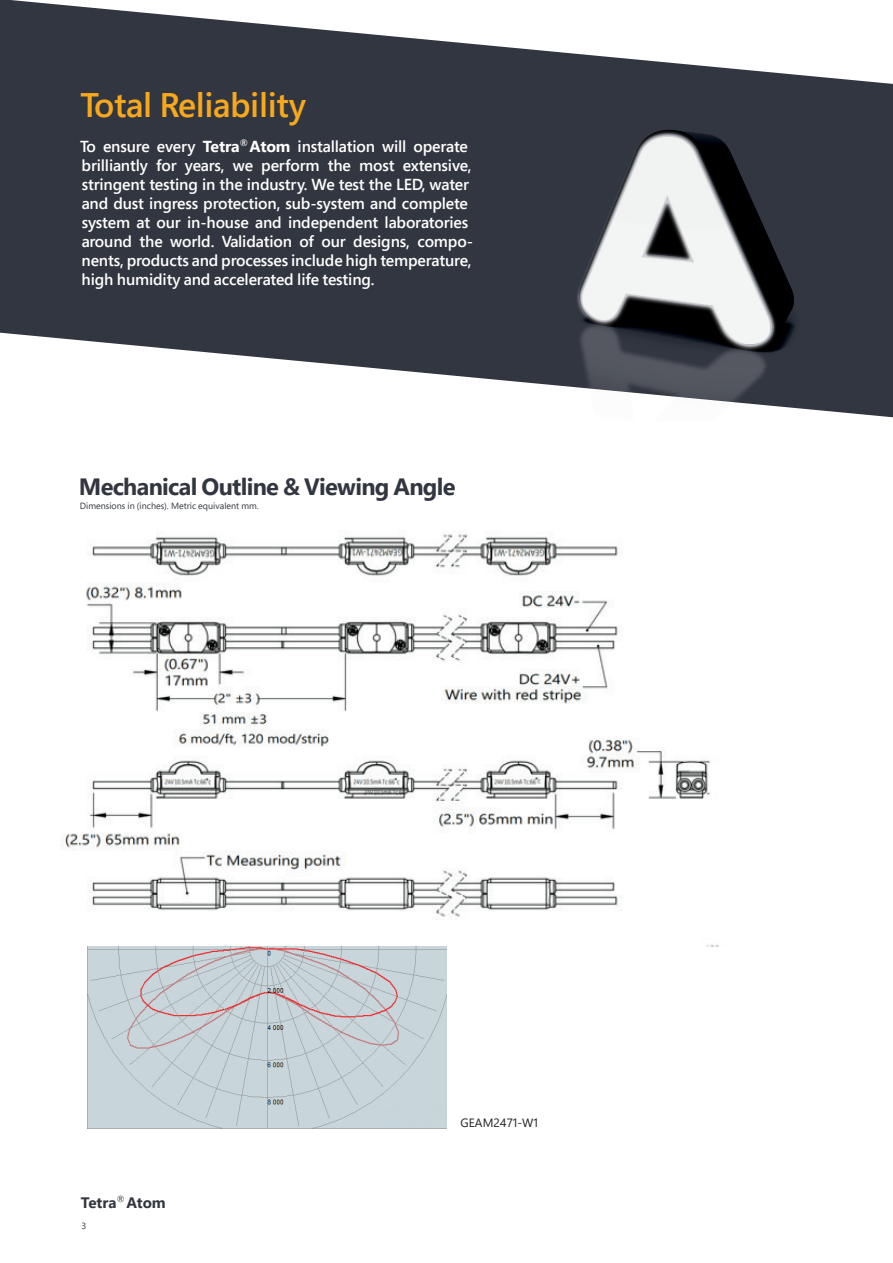
<style>
.page{position:relative;width:893px;height:1263px;background:#fff}
.page>*{position:absolute;margin:0;border:0;box-sizing:border-box;transform-origin:0 0}
.t1{font:600 34.05px "Segoe Pro";letter-spacing:-.01em;color:#f7a81c}
.t2{font:700 23.55px "Segoe Pro";letter-spacing:-.03em;color:#323640}
.t3{font:600 15.9px/19px "Segoe Pro";letter-spacing:-.01em;color:#fff}
.t4{font:700 15.15px "Segoe Pro";color:#323640}
.t5{font:12px "Segoe Pro";color:#231f20}
.t6{font:9px "Segoe Pro";color:#323640}
.s1{font-weight:700}
</style>
<div class="page">
<img style="left:61px;top:533px;width:658px;height:413px">
<svg style="left:0;top:0;width:893px;height:417px;fill:#323640"></svg>
<img style="left:545px;top:122px;width:281px;height:295px">
<img style="left:87px;top:946px;width:359px;height:183px">
<h1 class="t1" style="left:81px;top:82px;width:227px">Total Reliability</h1>
<p class="t3" style="left:80px;top:136px;width:394px">To ensure every <span class="s1">Tetra</span><sup>®</sup> <span class="s1">Atom</span> installation will operate brilliantly for years, we perform the most extensive, stringent testing in the industry. We test the LED, water and dust ingress protection, sub-system and complete system at our in-house and independent laboratories around the world. Validation of our designs, compo&shy;nents, products and processes include high temperature, high humidity and accelerated life testing.</p>
<h2 class="t2" style="left:79px;top:470px;width:378px">Mechanical Outline &amp; Viewing Angle</h2>
<p class="t6" style="left:80px;top:500px;width:180px">Dimensions in (inches). Metric equivalent mm.</p>
<p class="t4" style="left:81px;top:1191px;width:86px">Tetra<sup>®</sup> Atom</p>
<p class="t6" style="left:82px;top:1219px;width:6px">3</p>
<p class="t5" style="left:461px;top:1114px;width:79px">GEAM2471-W1</p>
</div>
